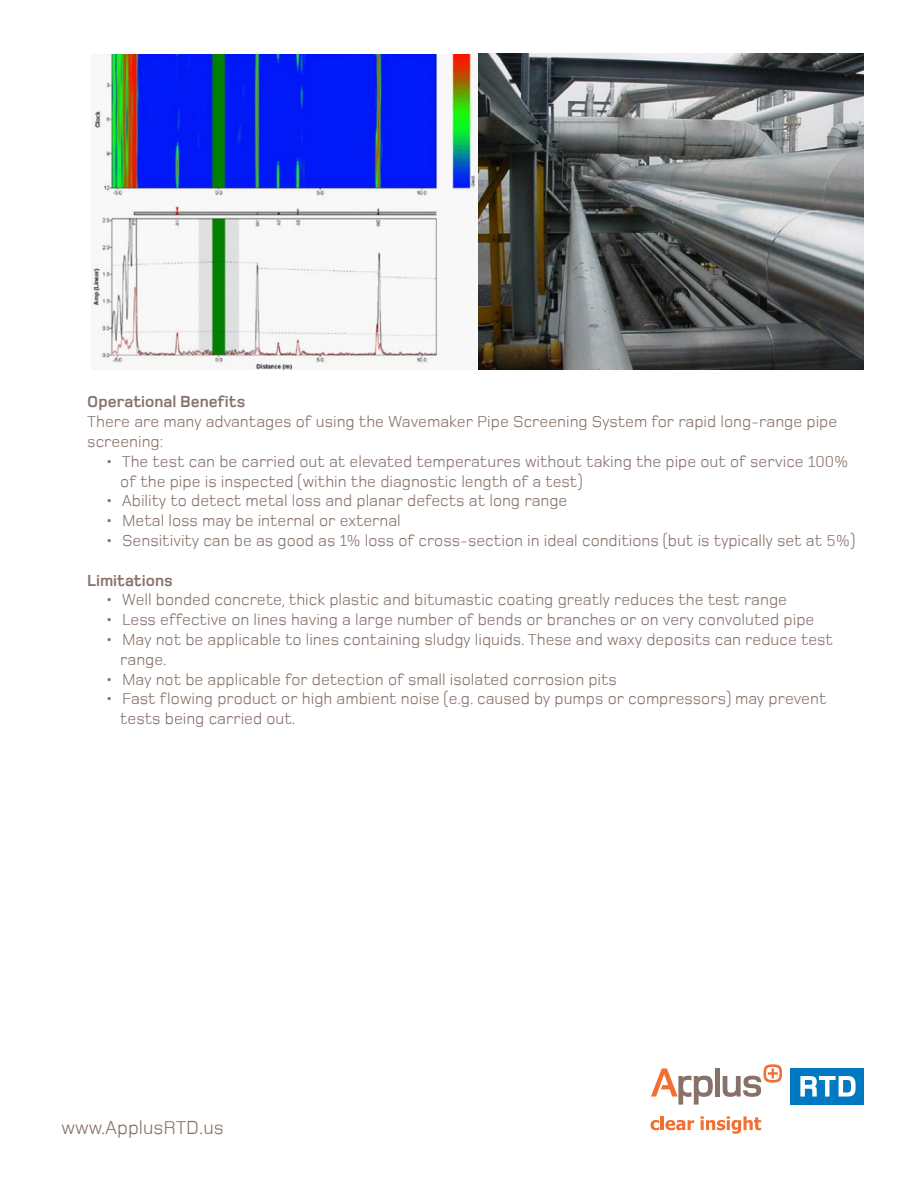
<style>
.page{position:relative;width:918px;height:1188px;background:#fff}
.page>*{position:absolute;margin:0;border:0;box-sizing:border-box;transform-origin:0 0}
.t1{font:19.5px "Foundry Monoline";color:#877269}
.t2{font:16.5px/19.8px "Foundry Monoline";color:#877269}
.t3{font:700 16.5px "Foundry Monoline";color:#877269}
</style>
<div class="page">
<div style="left:791px;top:1068px;width:73px;height:37px;background:#0079c2"></div>
<svg style="left:651px;top:1068px;width:62px;height:37px"></svg>
<div style="left:715px;top:1068px;width:5px;height:29px;background:#877269"></div>
<svg style="left:722px;top:1064px;width:60px;height:33px"></svg>
<svg style="left:800px;top:1076px;width:56px;height:21px"></svg>
<svg style="left:651px;top:1120px;width:8px;height:10px"></svg>
<hr style="left:661px;top:1116px;width:3px;height:14px;background:#f36e31">
<svg style="left:665px;top:1120px;width:29px;height:10px"></svg>
<svg style="left:701px;top:1116px;width:60px;height:18px"></svg>
<img style="left:92px;top:54px;width:772px;height:316px">
<p class="t3" style="left:87px;top:393px;width:159px">Operational Benefits</p>
<p class="t2" style="left:87px;top:412px;width:751px">There are many advantages of using the Wavemaker Pipe Screening System for rapid long-range pipe screening:</p>
<p class="t2" style="left:120px;top:451px;width:730px;text-indent:-15px">• The test can be carried out at elevated temperatures without taking the pipe out of service 100% of the pipe is inspected (within the diagnostic length of a test)</p>
<p class="t2" style="left:105px;top:491px;width:464px">• Ability to detect metal loss and planar defects at long range</p>
<p class="t2" style="left:105px;top:511px;width:297px">• Metal loss may be internal or external</p>
<p class="t2" style="left:105px;top:531px;width:751px">• Sensitivity can be as good as 1% loss of cross-section in ideal conditions (but is typically set at 5%)</p>
<p class="t3" style="left:87px;top:571px;width:87px">Limitations</p>
<p class="t2" style="left:105px;top:590px;width:683px">• Well bonded concrete, thick plastic and bitumastic coating greatly reduces the test range</p>
<p class="t2" style="left:105px;top:610px;width:711px">• Less effective on lines having a large number of bends or branches or on very convoluted pipe</p>
<p class="t2" style="left:120px;top:630px;width:714px;text-indent:-15px">• May not be applicable to lines containing sludgy liquids. These and waxy deposits can reduce test range.</p>
<p class="t2" style="left:105px;top:669px;width:513px">• May not be applicable for detection of small isolated corrosion pits</p>
<p class="t2" style="left:120px;top:689px;width:708px;text-indent:-15px">• Fast flowing product or high ambient noise (e.g. caused by pumps or compressors) may prevent tests being carried out.</p>
<p class="t1" style="left:62px;top:1117px;width:164px">www.ApplusRTD.us</p>
</div>
